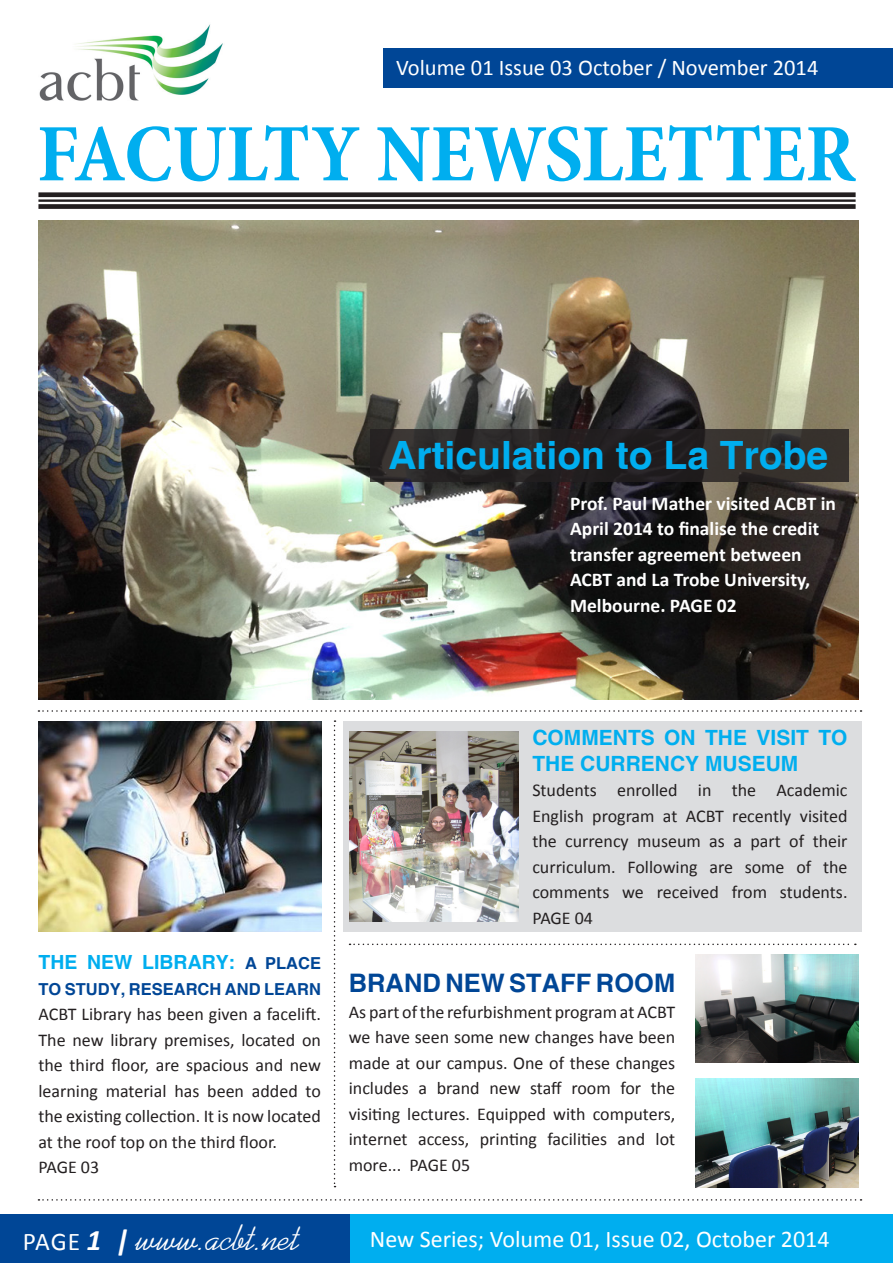
<style>
.page{position:relative;width:893px;height:1263px;background:#fff}
.page>*{position:absolute;margin:0;border:0;box-sizing:border-box;transform-origin:0 0}
.t1{font:700 condensed 82.5px "Minion Pro";color:#00aeef}
.t2{font:700 39px "Helvetica";color:#00aeef}
.t3{font:36px "American Idiot";color:#fff}
.t4{font:700 25.5px "Helvetica";color:#004696}
.t5{font:24px "Calibri";color:#fff}
.t6{font:22.5px "Calibri";color:#fff}
.t7{font:700 21px/25.5px "Helvetica";color:#00aeef}
.t8{font:700 19.5px/25.5px "Calibri";color:#fff}
.t9{font:700 19.5px "Helvetica";color:#00aeef}
.t10{font:18px/25.5px "Calibri";color:#231f20;text-align:justify}
.t11{font:700 16.5px "Helvetica";color:#004696}
.s1{font-size:16.5px;color:#004696}
.s2{font-family:"Calibri";font-size:25.5px}
.s3{font-family:"Calibri";font-weight:700;font-style:italic;font-size:30px}
</style>
<div class="page">
<div style="left:0;top:1214px;width:893px;height:49px;background:#00aeef"></div>
<div style="left:0;top:1214px;width:350px;height:49px;background:#004696"></div>
<div style="left:343px;top:721px;width:518px;height:211px;background:#dcdddf"></div>
<div style="left:383px;top:49px;width:510px;height:39px;background:#004696"></div>
<img style="left:39px;top:24px;width:184px;height:77px">
<img style="left:38px;top:220px;width:821px;height:479px">
<svg style="left:370px;top:429px;width:479px;height:53px;background:#2b2726"></svg>
<img style="left:38px;top:721px;width:283px;height:211px">
<svg style="left:38px;top:710px;width:823px;height:2px"></svg>
<svg style="left:38px;top:1199px;width:823px;height:1px"></svg>
<svg style="left:334px;top:720px;width:1px;height:467px"></svg>
<img style="left:350px;top:731px;width:169px;height:191px">
<svg style="left:350px;top:943px;width:506px;height:2px"></svg>
<img style="left:696px;top:954px;width:163px;height:108px">
<img style="left:696px;top:1079px;width:163px;height:108px">
<div style="left:38px;top:192px;width:818px;height:5px;background:#231f20"></div>
<hr style="left:38px;top:199px;width:818px;height:3px;background:#231f20">
<div style="left:38px;top:204px;width:818px;height:5px;background:#231f20"></div>
<p class="t6" style="left:396px;top:53px;width:424px">Volume 01 Issue 03 October / November 2014</p>
<p class="t1" style="left:37px;top:97px;width:820px">FACULTY NEWSLETTER</p>
<p class="t2" style="left:388px;top:431px;width:441px">Articulation to La Trobe</p>
<p class="t8" style="left:570px;top:491px;width:267px">Prof. Paul Mather visited ACBT in<br>April 2014 to finalise the credit transfer agreement between<br>ACBT and La Trobe University,<br>Melbourne. PAGE 02</p>
<p class="t9" style="left:38px;top:950px;width:284px">THE NEW LIBRARY: <span class="s1">A PLACE</span></p>
<p class="t11" style="left:38px;top:979px;width:284px">TO STUDY, RESEARCH AND LEARN</p>
<p class="t10" style="left:38px;top:1001px;width:284px">ACBT Library has been given a facelift.<br>The new library premises, located on the third floor, are spacious and new learning material has been added to the existing collection. It is now located at the roof top on the third floor.</p>
<p class="t10" style="left:38px;top:1154px;width:62px">PAGE 03</p>
<p class="t7" style="left:532px;top:726px;width:317px">COMMENTS ON THE VISIT TO<br>THE CURRENCY MUSEUM</p>
<p class="t10" style="left:532px;top:778px;width:317px">Students enrolled in the Academic English program at ACBT recently visited the currency museum as a part of their curriculum. Following are some of the comments we received from students.<br>PAGE 04</p>
<p class="t4" style="left:349px;top:968px;width:328px">BRAND NEW STAFF ROOM</p>
<p class="t10" style="left:349px;top:999px;width:328px">As part of the refurbishment program at ACBT we have seen some new changes have been made at our campus. One of these changes includes a brand new staff room for the visiting lectures. Equipped with computers, internet access, printing facilities and lot more... PAGE 05</p>
<p class="t3" style="left:23px;top:1218px;width:278px"><span class="s2">PAGE</span> <span class="s3">1 |</span> www.acbt.net</p>
<p class="t5" style="left:370px;top:1223px;width:461px">New Series; Volume 01, Issue 02, October 2014</p>
</div>
